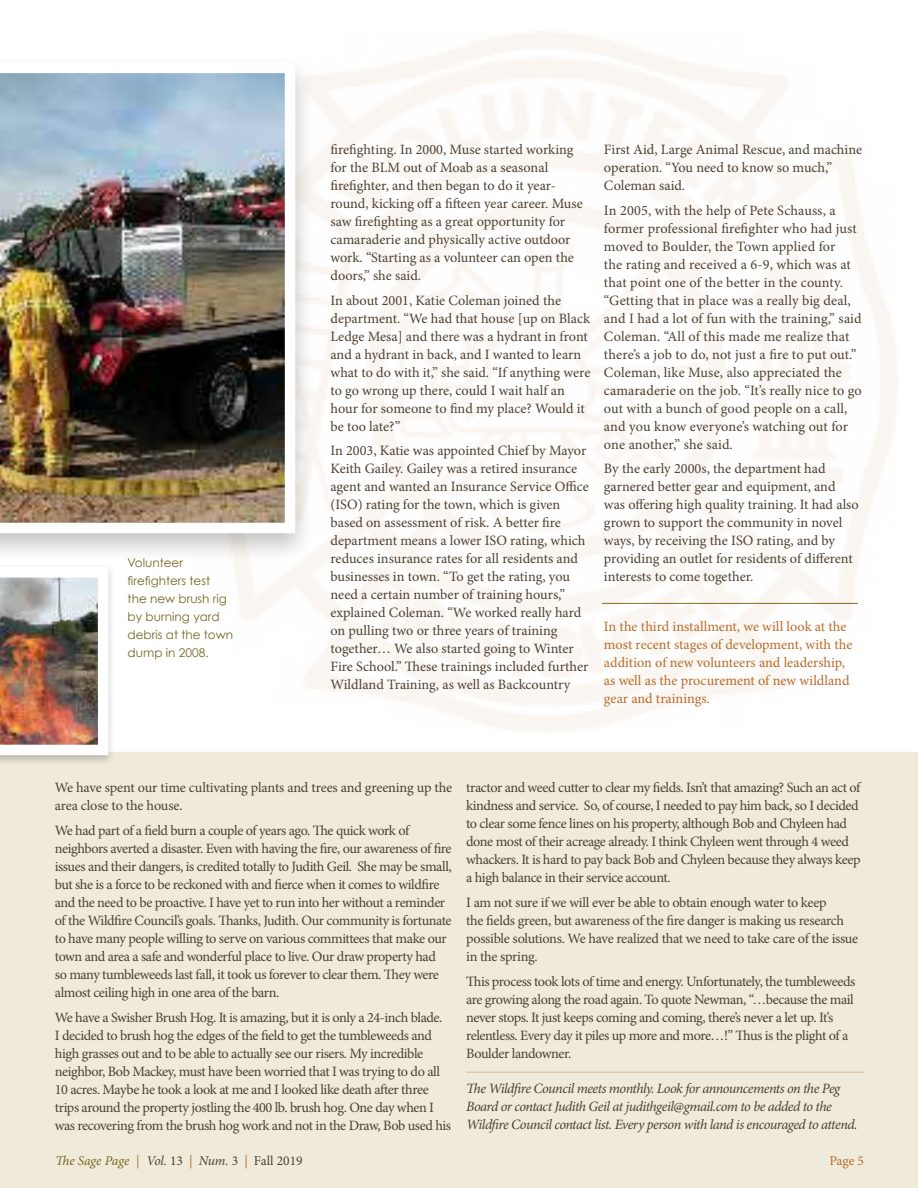
<style>
.page{position:relative;width:918px;height:1188px;background:#fff}
.page>*{position:absolute;margin:0;border:0;box-sizing:border-box;transform-origin:0 0}
.t1{font:14.25px/18px "Minion Pro";letter-spacing:-.015em;color:#4d4132}
.t2{font:14.25px/18px "Minion Pro";letter-spacing:-.035em;color:#4d4132}
.t3{font:14.25px/18px "Minion Pro";letter-spacing:.005em;color:#4d4132}
.t4{font:italic 14.25px/18px "Minion Pro";letter-spacing:-.035em;color:#4d4132}
.t5{font:14.25px/18px "Minion Pro";color:#b86c2a}
.t6{font:italic 13.5px "Minion Pro";letter-spacing:-.015em;color:#786721}
.t7{font:13.5px "Minion Pro";color:#b86c2a}
.t8{font:12px/18px "Century Gothic";color:#786721}
.s1{font-style:normal;color:#b86c2a}
.s2{color:#4d4132}
.s3{font-style:normal;color:#4d4132}
</style>
<div class="page">
<svg style="left:0;top:645px;width:918px;height:543px;fill:#efead9"></svg>
<div style="left:0;top:55px;width:314px;height:508px;background:#121212;opacity:.25"></div>
<img style="left:0;top:63px;width:295px;height:470px">
<div style="left:0;top:564px;width:116px;height:202px;background:#121212;opacity:.25"></div>
<img style="left:0;top:567px;width:108px;height:188px">
<hr style="left:602px;top:603px;width:256px;height:1px;background:#786721">
<hr style="left:466px;top:1072px;width:398px;height:1px;background:#b86c2a">
<p class="t8" style="left:128px;top:554px;width:107px">Volunteer firefighters test<br>the new brush rig by burning yard debris at the town dump in 2008.</p>
<p class="t1" style="left:330px;top:140px;width:254px">firefighting. In 2000, Muse started working for the BLM out of Moab as a seasonal firefighter, and then began to do it year&shy;round, kicking off a fifteen year career. Muse saw firefighting as a great opportunity for camaraderie and physically active outdoor work. “Starting as a volunteer can open the doors,” she said.</p>
<p class="t1" style="left:330px;top:291px;width:261px">In about 2001, Katie Coleman joined the department. “We had that house [up on Black Ledge Mesa] and there was a hydrant in front and a hydrant in back, and I wanted to learn what to do with it,” she said. “If anything were to go wrong up there, could I wait half an hour for someone to find my place? Would it be too late?”</p>
<p class="t1" style="left:330px;top:442px;width:260px">In 2003, Katie was appointed Chief by Mayor Keith Gailey. Gailey was a retired insurance agent and wanted an Insurance Service Office (ISO) rating for the town, which is given based on assessment of risk. A better fire department means a lower ISO rating, which reduces insurance rates for all residents and businesses in town. “To get the rating, you need a certain number of training hours,” explained Coleman. “We worked really hard on pulling two or three years of training together… We also started going to Winter Fire School.” These trainings included further Wildland Training, as well as Backcountry</p>
<p class="t1" style="left:604px;top:140px;width:260px">First Aid, Large Animal Rescue, and machine operation. “You need to know so much,”<br>Coleman said.</p>
<p class="t3" style="left:604px;top:201px;width:259px">In 2005, with the help of Pete Schauss, a former professional firefighter who had just moved to Boulder, the Town applied for<br>the rating and received a 6-9, which was at that point one of the better in the county. “Getting that in place was a really big deal, and I had a lot of fun with the training,” said Coleman. “All of this made me realize that there’s a job to do, not just a fire to put out.” Coleman, like Muse, also appreciated the camaraderie on the job. “It’s really nice to go out with a bunch of good people on a call, and you know everyone’s watching out for one another,” she said.</p>
<p class="t1" style="left:604px;top:460px;width:256px">By the early 2000s, the department had garnered better gear and equipment, and was offering high quality training. It had also grown to support the community in novel ways, by receiving the ISO rating, and by providing an outlet for residents of different interests to come together.</p>
<p class="t5" style="left:604px;top:617px;width:250px">In the third installment, we will look at the most recent stages of development, with the addition of new volunteers and leadership, as well as the procurement of new wildland gear and trainings.</p>
<p class="t1" style="left:55px;top:779px;width:399px">We have spent our time cultivating plants and trees and greening up the area close to the house.</p>
<p class="t2" style="left:55px;top:822px;width:398px">We had part of a field burn a couple of years ago. The quick work of neighbors averted a disaster. Even with having the fire, our awareness of fire issues and their dangers, is credited totally to Judith Geil. She may be small, but she is a force to be reckoned with and fierce when it comes to wildfire and the need to be proactive. I have yet to run into her without a reminder of the Wildfire Council’s goals. Thanks, Judith. Our community is fortunate to have many people willing to serve on various committees that make our town and area a safe and wonderful place to live. Our draw property had so many tumbleweeds last fall, it took us forever to clear them. They were almost ceiling high in one area of the barn.</p>
<p class="t2" style="left:55px;top:1008px;width:398px">We have a Swisher Brush Hog. It is amazing, but it is only a 24-inch blade.<br>I decided to brush hog the edges of the field to get the tumbleweeds and high grasses out and to be able to actually see our risers. My incredible neighbor, Bob Mackey, must have been worried that I was trying to do all 10 acres. Maybe he took a look at me and I looked like death after three trips around the property jostling the 400 lb. brush hog. One day when I was recovering from the brush hog work and not in the Draw, Bob used his</p>
<p class="t1" style="left:466px;top:779px;width:396px">tractor and weed cutter to clear my fields. Isn’t that amazing? Such an act of kindness and service. So, of course, I needed to pay him back, so I decided to clear some fence lines on his property, although Bob and Chyleen had done most of their acreage already. I think Chyleen went through 4 weed whackers. It is hard to pay back Bob and Chyleen because they always keep a high balance in their service account.</p>
<p class="t1" style="left:466px;top:894px;width:394px">I am not sure if we will ever be able to obtain enough water to keep<br>the fields green, but awareness of the fire danger is making us research possible solutions. We have realized that we need to take care of the issue in the spring.</p>
<p class="t2" style="left:466px;top:972px;width:391px">This process took lots of time and energy. Unfortunately, the tumbleweeds are growing along the road again. To quote Newman, “…because the mail never stops. It just keeps coming and coming, there’s never a let up. It’s relentless. Every day it piles up more and more…!” Thus is the plight of a Boulder landowner.</p>
<p class="t4" style="left:466px;top:1080px;width:393px">The Wildfire Council meets monthly. Look for announcements on the Peg<br>Board or contact Judith Geil at judithgeil@gmail.com to be added to the<br>Wildfire Council contact list. Every person with land is encouraged to attend.</p>
<p class="t6" style="left:56px;top:1152px;width:249px">The Sage Page <span class="s1">|</span> <span class="s2">Vol.</span> <span class="s3">13</span> <span class="s1">|</span> <span class="s2">Num.</span> <span class="s3">3</span> <span class="s1">|</span> <span class="s3">Fall 2019</span></p>
<p class="t7" style="left:829px;top:1152px;width:36px">Page 5</p>
</div>
